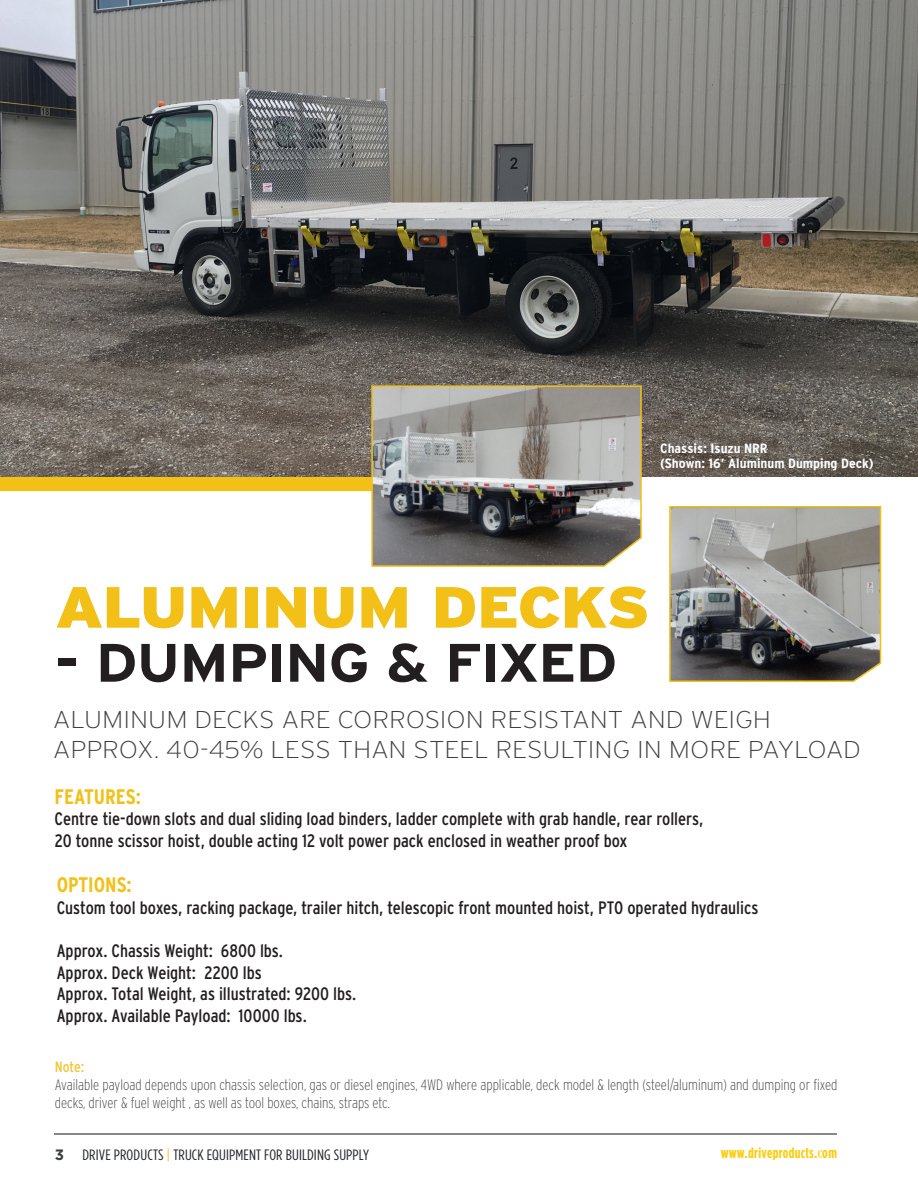
<style>
.page{position:relative;width:918px;height:1188px;background:#fff}
.page>*{position:absolute;margin:0;border:0;box-sizing:border-box;transform-origin:0 0}
.headers{font:900 58.05px "Interstate";letter-spacing:-.02em;color:#f2c017;scale:1.11 1}
.headers-2{font:700 54px "Interstate";letter-spacing:-.03em;color:#231f20;scale:1.11 1}
.sub-header{font:200 24.3px/30px "Interstate";letter-spacing:-.005em;color:#3e3e3f;scale:1.11 1}
.yellow_title{font:700 condensed 21px "Interstate";color:#f2c017}
.copy{font:condensed 18px/21.6px "Interstate";color:#231f20}
.note{font:200 condensed 15px/18px "Interstate";color:#3e3e3f}
.t1{font:15px "Gotham Condensed";letter-spacing:.01em;color:#24272b;scale:1.1 1}
.t2{font:700 15px "Gotham Condensed";letter-spacing:.025em;color:#fdcc09}
.note-2{font:condensed 15px "Interstate";color:#f3c632}
.description{font:700 condensed 13.5px "Interstate";color:#fff;scale:1.11 1}
.s1{font-family:"Gotham";font-weight:700;color:#3a3e40}
.s2{color:#fcb814}
</style>
<div class="page">
<hr style="left:54px;top:1133px;width:783px;height:2px;background:#231f20">
<div style="left:0;top:461px;width:424px;height:30px;background:#f2c017"></div>
<img style="left:0;top:0;width:918px;height:477px">
<svg style="left:669px;top:506px;width:213px;height:176px;background:#898781"></svg>
<svg style="left:371px;top:385px;width:272px;height:182px;background:#898782"></svg>
<p class="description" style="left:660px;top:440px;width:98px">Chassis: Isuzu NRR</p>
<p class="description" style="left:660px;top:455px;width:194px">(Shown: 16’ Aluminum Dumping Deck)</p>
<p class="headers" style="left:55px;top:572px;width:538px">ALUMINUM DECKS</p>
<p class="headers-2" style="left:55px;top:630px;width:509px">- DUMPING &amp; FIXED</p>
<p class="sub-header" style="left:53px;top:704px;width:730px">ALUMINUM DECKS ARE CORROSION RESISTANT AND WEIGH<br>APPROX. 40-45% LESS THAN STEEL RESULTING IN MORE PAYLOAD</p>
<p class="yellow_title" style="left:55px;top:783px;width:88px">FEATURES:</p>
<p class="copy" style="left:55px;top:808px;width:650px">Centre tie-down slots and dual sliding load binders, ladder complete with grab handle, rear rollers,<br>20 tonne scissor hoist, double acting 12 volt power pack enclosed in weather proof box</p>
<p class="yellow_title" style="left:57px;top:872px;width:77px">OPTIONS:</p>
<p class="copy" style="left:57px;top:897px;width:703px">Custom tool boxes, racking package, trailer hitch, telescopic front mounted hoist, PTO operated hydraulics</p>
<p class="copy" style="left:57px;top:940px;width:228px">Approx. Chassis Weight: 6800 lbs.</p>
<p class="copy" style="left:57px;top:962px;width:207px">Approx. Deck Weight: 2200 lbs</p>
<p class="copy" style="left:57px;top:983px;width:301px">Approx. Total Weight, as illustrated: 9200 lbs.</p>
<p class="copy" style="left:57px;top:1005px;width:252px">Approx. Available Payload: 10000 lbs.</p>
<p class="note-2" style="left:55px;top:1057px;width:31px">Note:</p>
<p class="note" style="left:55px;top:1075px;width:784px">Available payload depends upon chassis selection, gas or diesel engines, 4WD where applicable, deck model &amp; length (steel/aluminum) and dumping or fixed decks, driver &amp; fuel weight , as well as tool boxes, chains, straps etc.</p>
<p class="t1" style="left:55px;top:1147px;width:287px"><span class="s1">3</span> DRIVE PRODUCTS <span class="s2">|</span> TRUCK EQUIPMENT FOR BUILDING SUPPLY</p>
<p class="t2" style="left:721px;top:1144px;width:118px">www.driveproducts.com</p>
</div>
